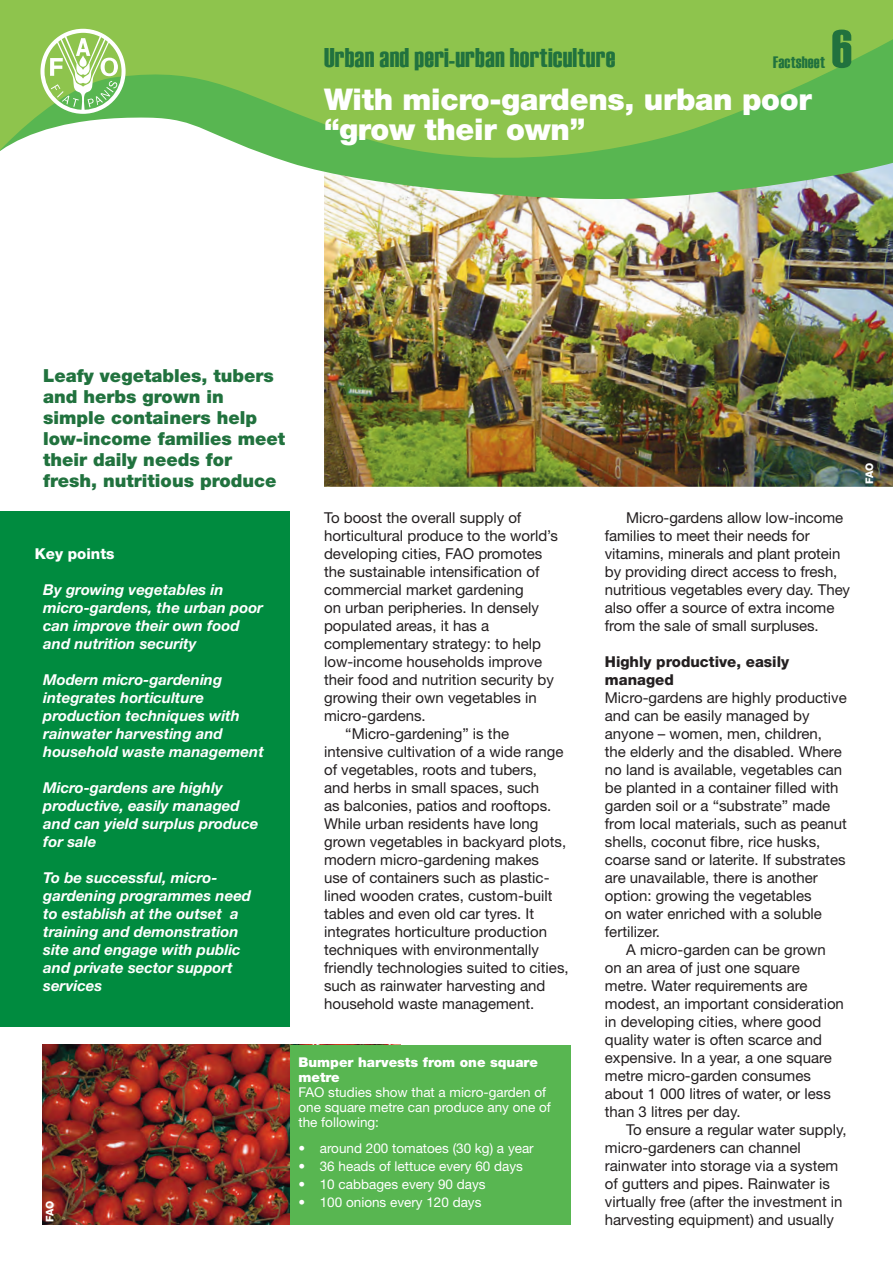
<style>
.page{position:relative;width:893px;height:1263px;background:#fff}
.page>*{position:absolute;margin:0;border:0;box-sizing:border-box;transform-origin:0 0}
.t1{font:54px "Haettenschweiler";color:#21723e}
.t2{font:900 30px/30px "Helvetica Neue LT Std";letter-spacing:-.01em;color:#fff}
.t3{font:27px "Haettenschweiler";letter-spacing:.01em;color:#21723e}
.t4{font:900 18px/21px "Helvetica Neue LT Std";color:#21723e}
.t5{font:16.5px "Haettenschweiler";letter-spacing:.01em;color:#21723e}
.t6{font:15px/18px "Helvetica Neue LT Std";color:#231f20}
.t7{font:italic 700 15px/18px "Helvetica Neue LT Std";color:#fff}
.t8{font:800 15px/18px "Helvetica Neue LT Std";color:#231f20}
.t9{font:800 15px "Helvetica Neue LT Std";color:#fff}
.t10{font:13.5px/15px "Helvetica Neue LT Std";color:#fff}
.t11{font:900 13.5px/15px "Helvetica Neue LT Std";color:#fff}
.t12{font:800 10.5px "Helvetica Neue LT Std";color:#fff}
</style>
<div class="page">
<img style="left:324px;top:209px;width:568px;height:278px">
<svg style="left:0;top:0;width:892px;height:209px;fill:#8ec44d"></svg>
<svg style="left:40px;top:29px;width:86px;height:85px"></svg>
<div style="left:0;top:511px;width:290px;height:516px;background:#008b3f"></div>
<img style="left:43px;top:1045px;width:247px;height:179px">
<div style="left:290px;top:1045px;width:280px;height:179px;background:#58b651"></div>
<h3 class="t3" style="left:324px;top:43px;width:293px">Urban and peri-urban horticulture</h3>
<h1 class="t1" style="left:831px;top:18px;width:22px">6</h1>
<p class="t5" style="left:773px;top:52px;width:53px">Factsheet</p>
<h2 class="t2" style="left:324px;top:85px;width:489px">With micro-gardens, urban poor “grow their own”</h2>
<p class="t4" style="left:43px;top:365px;width:243px">Leafy vegetables, tubers and herbs grown in simple containers help low-income families meet their daily needs for fresh, nutritious produce</p>
<p class="t9" style="left:35px;top:544px;width:81px">Key points</p>
<p class="t7" style="left:43px;top:580px;width:221px">By growing vegetables in micro-gardens, the urban poor can improve their own food and nutrition security</p>
<p class="t7" style="left:43px;top:670px;width:222px">Modern micro-gardening integrates horticulture production techniques with rainwater harvesting and household waste management</p>
<p class="t7" style="left:43px;top:778px;width:217px">Micro-gardens are highly productive, easily managed and can yield surplus produce for sale</p>
<p class="t7" style="left:43px;top:868px;width:209px">To be successful, micro&shy;gardening programmes need to establish at the outset a training and demonstration site and engage with public and private sector support services</p>
<p class="t6" style="left:324px;top:508px;width:199px">To boost the overall supply of</p>
<p class="t6" style="left:324px;top:526px;width:235px">horticultural produce to the world’s</p>
<p class="t6" style="left:324px;top:544px;width:220px">developing cities, FAO promotes</p>
<p class="t6" style="left:324px;top:562px;width:217px">the sustainable intensification of</p>
<p class="t6" style="left:324px;top:580px;width:201px">commercial market gardening</p>
<p class="t6" style="left:324px;top:598px;width:216px">on urban peripheries. In densely</p>
<p class="t6" style="left:324px;top:616px;width:167px">populated areas, it has a</p>
<p class="t6" style="left:324px;top:634px;width:219px">complementary strategy: to help</p>
<p class="t6" style="left:324px;top:652px;width:220px">low-income households improve</p>
<p class="t6" style="left:324px;top:670px;width:231px">their food and nutrition security by</p>
<p class="t6" style="left:324px;top:688px;width:214px">growing their own vegetables in</p>
<p class="t6" style="left:324px;top:706px;width:103px">micro-gardens.</p>
<p class="t6" style="left:345px;top:724px;width:165px">“Micro-gardening” is the</p>
<p class="t6" style="left:324px;top:742px;width:241px">intensive cultivation of a wide range</p>
<p class="t6" style="left:324px;top:760px;width:214px">of vegetables, roots and tubers,</p>
<p class="t6" style="left:324px;top:778px;width:217px">and herbs in small spaces, such</p>
<p class="t6" style="left:324px;top:796px;width:229px">as balconies, patios and rooftops.</p>
<p class="t6" style="left:324px;top:814px;width:216px">While urban residents have long</p>
<p class="t6" style="left:324px;top:832px;width:243px">grown vegetables in backyard plots,</p>
<p class="t6" style="left:324px;top:850px;width:216px">modern micro-gardening makes</p>
<p class="t6" style="left:324px;top:868px;width:227px">use of containers such as plastic-</p>
<p class="t6" style="left:324px;top:886px;width:230px">lined wooden crates, custom-built</p>
<p class="t6" style="left:324px;top:904px;width:212px">tables and even old car tyres. It</p>
<p class="t6" style="left:324px;top:922px;width:224px">integrates horticulture production</p>
<p class="t6" style="left:324px;top:940px;width:216px">techniques with environmentally</p>
<p class="t6" style="left:324px;top:958px;width:246px">friendly technologies suited to cities,</p>
<p class="t6" style="left:324px;top:976px;width:223px">such as rainwater harvesting and</p>
<p class="t6" style="left:324px;top:994px;width:212px">household waste management.</p>
<p class="t12" style="left:44px;top:1222px;width:23px;rotate:-90deg">FAO</p>
<p class="t11" style="left:298px;top:1055px;width:241px">Bumper harvests from one square metre</p>
<p class="t10" style="left:298px;top:1085px;width:254px">FAO studies show that a micro-garden of one square metre can produce any one of the following:</p>
<p class="t10" style="left:298px;top:1140px;width:237px">• around 200 tomatoes (30 kg) a year</p>
<p class="t10" style="left:298px;top:1158px;width:226px">• 36 heads of lettuce every 60 days</p>
<p class="t10" style="left:298px;top:1176px;width:189px">• 10 cabbages every 90 days</p>
<p class="t10" style="left:298px;top:1194px;width:184px">• 100 onions every 120 days</p>
<p class="t6" style="left:604px;top:508px;width:247px;text-indent:21px">Micro-gardens allow low-income families to meet their needs for vitamins, minerals and plant protein by providing direct access to fresh, nutritious vegetables every day. They also offer a source of extra income from the sale of small surpluses.</p>
<p class="t8" style="left:604px;top:652px;width:186px">Highly productive, easily managed</p>
<p class="t6" style="left:604px;top:688px;width:244px">Micro-gardens are highly productive and can be easily managed by anyone – women, men, children,<br>the elderly and the disabled. Where no land is available, vegetables can be planted in a container filled with garden soil or a “substrate” made from local materials, such as peanut shells, coconut fibre, rice husks, coarse sand or laterite. If substrates are unavailable, there is another option: growing the vegetables<br>on water enriched with a soluble fertilizer.</p>
<p class="t6" style="left:604px;top:940px;width:240px;text-indent:21px">A micro-garden can be grown on an area of just one square metre. Water requirements are modest, an important consideration in developing cities, where good quality water is often scarce and expensive. In a year, a one square metre micro-garden consumes about 1 000 litres of water, or less than 3 litres per day.</p>
<p class="t6" style="left:604px;top:1120px;width:243px;text-indent:21px">To ensure a regular water supply, micro-gardeners can channel rainwater into storage via a system of gutters and pipes. Rainwater is virtually free (after the investment in harvesting equipment) and usually</p>
<p class="t12" style="left:863px;top:484px;width:23px;rotate:-90deg">FAO</p>
</div>
